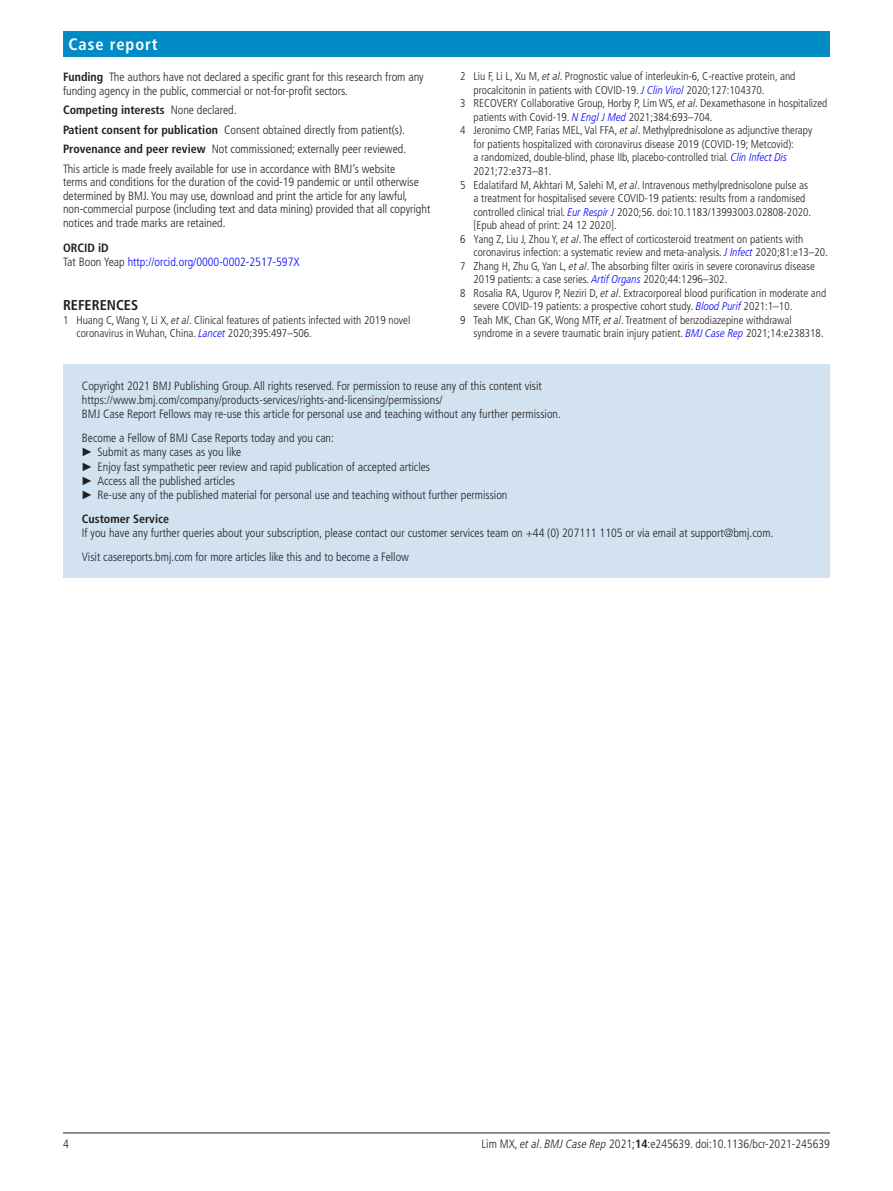
<style>
.page{position:relative;width:893px;height:1191px;background:#fff}
.page>*{position:absolute;margin:0;border:0;box-sizing:border-box;transform-origin:0 0}
.t1{font:700 condensed 16.5px "Frutiger LT Pro";letter-spacing:.055em;color:#fff}
.t2{font:700 condensed 14.25px "Frutiger LT Std";color:#231f20}
.t3{font:300 condensed 12px/14.4px "Frutiger LT Pro";color:#231f20}
.t4{font:300 condensed 12px/13.5px "Frutiger LT Pro";color:#00f}
.t5{font:700 condensed 12px "Frutiger LT Pro";color:#231f20}
.t6{font:300 condensed 11.25px/13.5px "Frutiger LT Pro";color:#231f20}
.s1{font-weight:700}
.s2{font-weight:700;color:#231f20}
.s3{color:#231f20}
.s4{font-style:italic}
.s5{font-style:italic;color:#00f}
.s6{font-family:"Arial";font-weight:400;font-stretch:normal}
</style>
<div class="page">
<hr style="left:63px;top:1132px;width:767px;height:1px;background:#231f20">
<div style="left:63px;top:31px;width:767px;height:25px;background:#008bc5"></div>
<div style="left:63px;top:364px;width:767px;height:213px;background:#d2e2f0"></div>
<h1 class="t1" style="left:69px;top:34px;width:91px">Case report</h1>
<p class="t3" style="left:63px;top:70px;width:362px;line-height:13.5px"><span class="s1">Funding</span> The authors have not declared a specific grant for this research from any funding agency in the public, commercial or not-for-profit sectors.</p>
<p class="t3" style="left:63px;top:100px;width:345px;line-height:19.5px"><span class="s1">Competing interests</span> None declared.<br><span class="s1">Patient consent for publication</span> Consent obtained directly from patient(s).<br><span class="s1">Provenance and peer review</span> Not commissioned; externally peer reviewed.<br>This article is made freely available for use in accordance with BMJ’s website</p>
<p class="t3" style="left:63px;top:175px;width:369px;line-height:13.5px">terms and conditions for the duration of the covid-19 pandemic or until otherwise determined by BMJ. You may use, download and print the article for any lawful, non-commercial purpose (including text and data mining) provided that all copyright notices and trade marks are retained.</p>
<p class="t4" style="left:63px;top:241px;width:238px"><span class="s2">ORCID iD<br></span><span class="s3">Tat Boon Yeap</span> http://orcid.org/0000-0002-2517-597X</p>
<p class="t2" style="left:63px;top:297px;width:77px">REFERENCES</p>
<p class="t6" style="left:76px;top:313px;width:335px;text-indent:-14px">1 Huang C, Wang Y, Li X, <span class="s4">et al</span>. Clinical features of patients infected with 2019 novel coronavirus in Wuhan, China. <span class="s5">Lancet</span> 2020;395:497–506.</p>
<p class="t6" style="left:460px;top:70px;width:337px">2 Liu F, Li L, Xu M, <span class="s4">et al</span>. Prognostic value of interleukin-6, C-reactive protein, and</p>
<p class="t6" style="left:474px;top:83px;width:293px">procalcitonin in patients with COVID-19. <span class="s5">J Clin Virol</span> 2020;127:104370.</p>
<p class="t6" style="left:460px;top:97px;width:369px">3 RECOVERY Collaborative Group, Horby P, Lim WS, <span class="s4">et al</span>. Dexamethasone in hospitalized</p>
<p class="t6" style="left:474px;top:110px;width:241px">patients with Covid-19. <span class="s5">N Engl J Med</span> 2021;384:693–704.</p>
<p class="t6" style="left:460px;top:124px;width:354px">4 Jeronimo CMP, Farias MEL, Val FFA, <span class="s4">et al</span>. Methylprednisolone as adjunctive therapy</p>
<p class="t6" style="left:474px;top:137px;width:322px">for patients hospitalized with coronavirus disease 2019 (COVID-19; Metcovid):</p>
<p class="t6" style="left:474px;top:151px;width:315px">a randomized, double-blind, phase IIb, placebo-controlled trial. <span class="s5">Clin Infect Dis</span></p>
<p class="t6" style="left:474px;top:164px;width:79px">2021;72:e373–81.</p>
<p class="t6" style="left:460px;top:178px;width:350px">5 Edalatifard M, Akhtari M, Salehi M, <span class="s4">et al</span>. Intravenous methylprednisolone pulse as</p>
<p class="t6" style="left:474px;top:191px;width:333px">a treatment for hospitalised severe COVID-19 patients: results from a randomised</p>
<p class="t6" style="left:474px;top:205px;width:339px">controlled clinical trial. <span class="s5">Eur Respir J</span> 2020;56. doi:10.1183/13993003.02808-2020.</p>
<p class="t6" style="left:474px;top:218px;width:145px">[Epub ahead of print: 24 12 2020].</p>
<p class="t6" style="left:460px;top:232px;width:345px">6 Yang Z, Liu J, Zhou Y, <span class="s4">et al</span>. The effect of corticosteroid treatment on patients with</p>
<p class="t6" style="left:474px;top:245px;width:356px">coronavirus infection: a systematic review and meta-analysis. <span class="s5">J Infect</span> 2020;81:e13–20.</p>
<p class="t6" style="left:460px;top:259px;width:356px">7 Zhang H, Zhu G, Yan L, <span class="s4">et al</span>. The absorbing filter oxiris in severe coronavirus disease</p>
<p class="t6" style="left:474px;top:272px;width:255px">2019 patients: a case series. <span class="s5">Artif Organs</span> 2020;44:1296–302.</p>
<p class="t6" style="left:460px;top:286px;width:368px">8 Rosalia RA, Ugurov P, Neziri D, <span class="s4">et al</span>. Extracorporeal blood purification in moderate and</p>
<p class="t6" style="left:474px;top:299px;width:320px">severe COVID-19 patients: a prospective cohort study. <span class="s5">Blood Purif</span> 2021:1–10.</p>
<p class="t6" style="left:460px;top:313px;width:333px">9 Teah MK, Chan GK, Wong MTF, <span class="s4">et al</span>. Treatment of benzodiazepine withdrawal</p>
<p class="t6" style="left:474px;top:326px;width:352px">syndrome in a severe traumatic brain injury patient. <span class="s5">BMJ Case Rep</span> 2021;14:e238318.</p>
<p class="t3" style="left:82px;top:378px;width:481px">Copyright 2021 BMJ Publishing Group. All rights reserved. For permission to reuse any of this content visit https://www.bmj.com/company/products-services/rights-and-licensing/permissions/<br>BMJ Case Report Fellows may re-use this article for personal use and teaching without any further permission.</p>
<p class="t3" style="left:81px;top:430px;width:428px">Become a Fellow of BMJ Case Reports today and you can:<br><span class="s6">►</span> Submit as many cases as you like<br><span class="s6">►</span> Enjoy fast sympathetic peer review and rapid publication of accepted articles<br><span class="s6">►</span> Access all the published articles<br><span class="s6">►</span> Re-use any of the published material for personal use and teaching without further permission</p>
<p class="t5" style="left:82px;top:511px;width:89px">Customer Service</p>
<p class="t3" style="left:82px;top:521px;width:693px;line-height:23.4px">If you have any further queries about your subscription, please contact our customer services team on +44 (0) 207111 1105 or via email at support@bmj.com.<br>Visit casereports.bmj.com for more articles like this and to become a Fellow</p>
<p class="t3" style="left:63px;top:1136px;width:7px">4</p>
<p class="t3" style="left:482px;top:1136px;width:350px">Lim MX, <span class="s4">et al</span>. <span class="s4">BMJ Case Rep</span> 2021;<span class="s1">14</span>:e245639. doi:10.1136/bcr-2021-245639</p>
</div>
